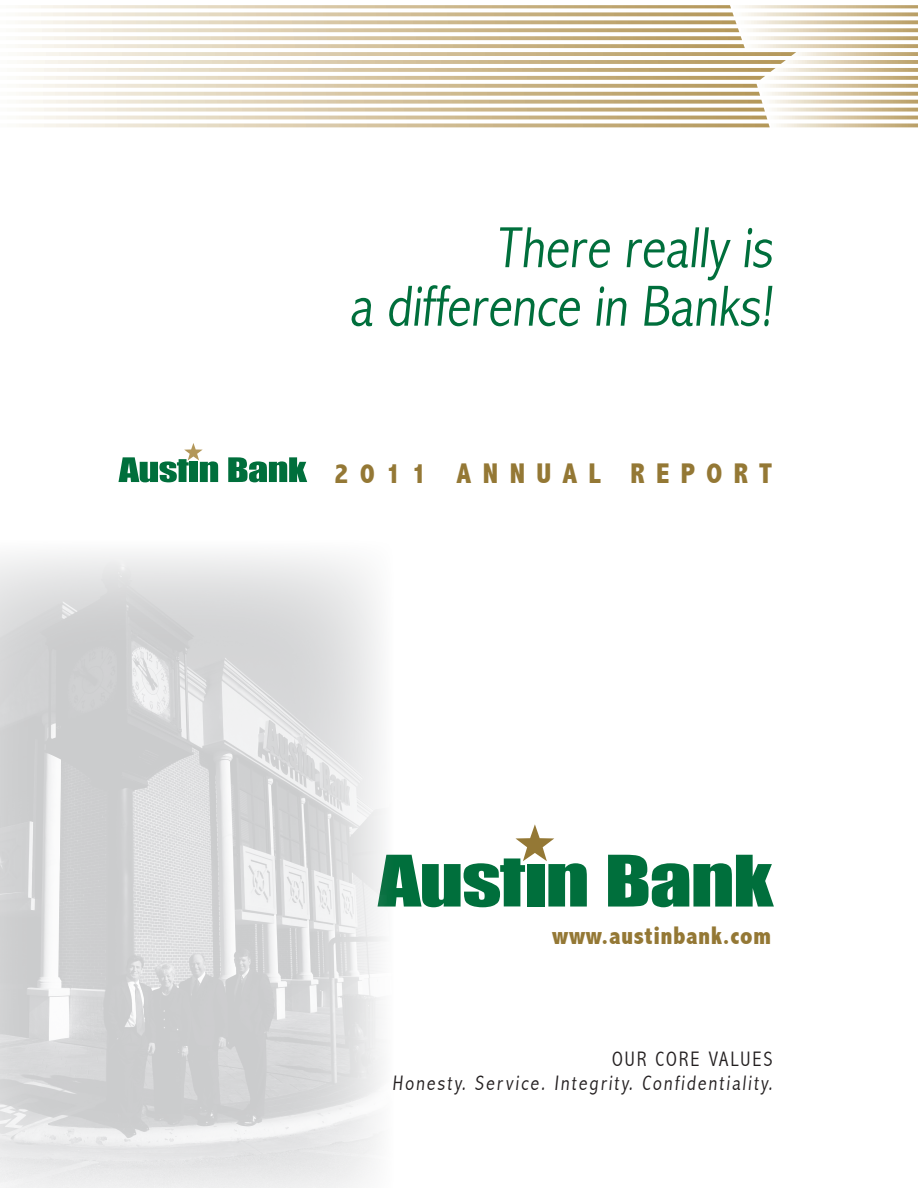
<style>
.page{position:relative;width:918px;height:1188px;background:#fff}
.page>*{position:absolute;margin:0;border:0;box-sizing:border-box;transform-origin:0 0}
.t1{font:300 condensed 58.5px/58.5px "Abadi";color:#006f3c;text-align:right}
.t2{font:800 condensed 28.5px "Abadi";letter-spacing:.4em;color:#947835}
.t3{font:800 condensed 25.5px "Abadi";letter-spacing:.02em;color:#947835}
.t4{font:300 condensed 21px/24px "Abadi";letter-spacing:.1em;color:#231f20;text-align:right}
</style>
<div class="page">
<svg style="left:21px;top:5px;width:897px;height:122px"></svg>
<svg style="left:608px;top:855px;width:166px;height:52px"></svg>
<svg style="left:394px;top:824px;width:193px;height:83px"></svg>
<svg style="left:228px;top:457px;width:79px;height:25px"></svg>
<svg style="left:118px;top:443px;width:100px;height:39px"></svg>
<img style="left:0;top:553px;width:394px;height:635px">
<h1 class="t1" style="left:349px;top:218px;width:432px">There really is<br>a difference in Banks!</h1>
<h2 class="t2" style="left:334px;top:457px;width:440px">2011 ANNUAL REPORT</h2>
<p class="t3" style="left:552px;top:920px;width:221px">www.austinbank.com</p>
<p class="t4" style="left:392px;top:1047px;width:384px">Our Core Values<br>Honesty. Service. Integrity. Confidentiality.</p>
</div>
